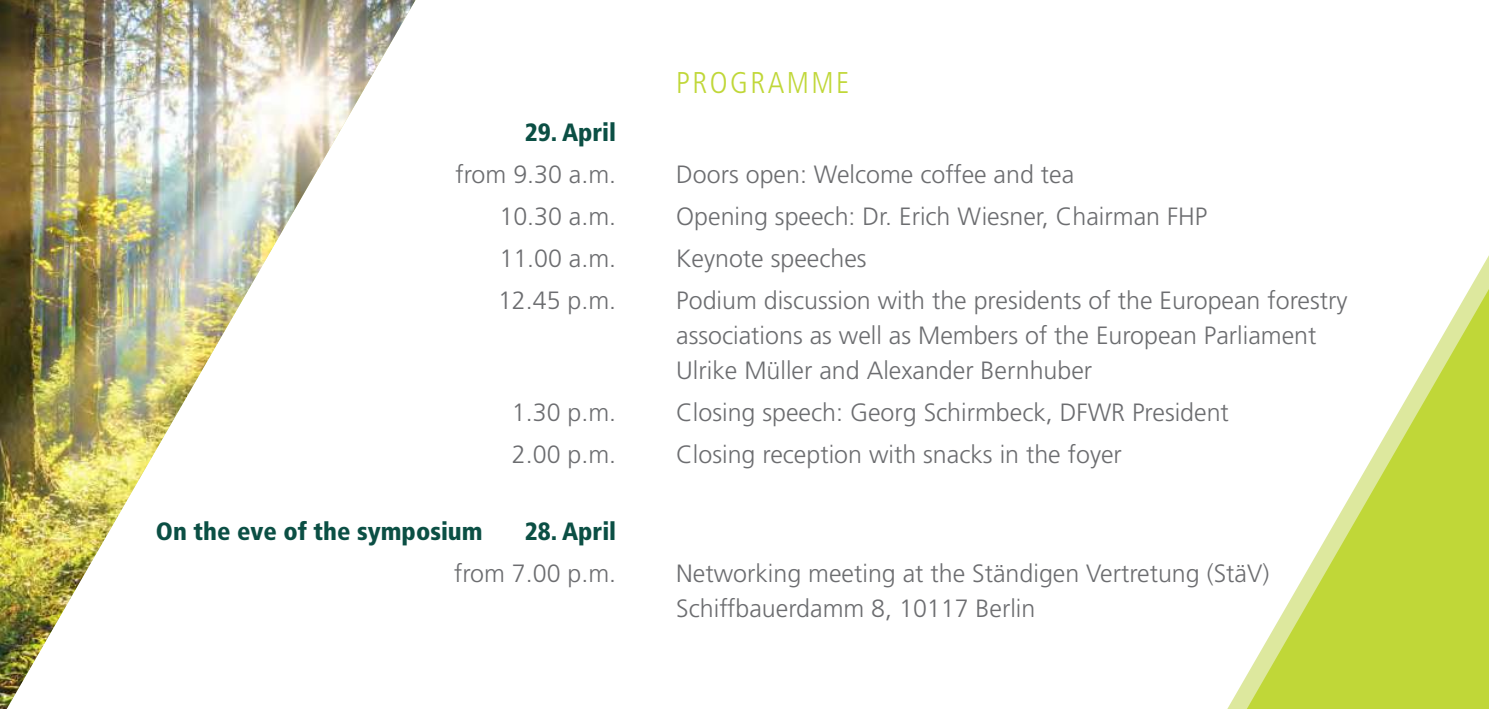
<style>
.page{position:relative;width:1489px;height:709px;background:#fff}
.page>*{position:absolute;margin:0;border:0;box-sizing:border-box;transform-origin:0 0}
.t1{font:300 condensed 30px "Frutiger";letter-spacing:.08em;color:#c0d738}
.t2{font:300 25px/35px "Frutiger";color:#6c6d70}
.t3{font:900 condensed 25px "Frutiger";color:#0b4f44}
</style>
<div class="page">
<svg style="left:1227px;top:257px;width:261px;height:452px"></svg>
<svg style="left:1246px;top:289px;width:242px;height:420px"></svg>
<img style="left:0;top:0;width:415px;height:709px">
<p class="t1" style="left:676px;top:66px;width:175px">PROGRAMME</p>
<p class="t3" style="left:525px;top:117px;width:93px">29. April</p>
<p class="t2" style="left:455px;top:156px;width:162px">from 9.30 a.m.</p>
<p class="t2" style="left:676px;top:156px;width:399px">Doors open: Welcome coffee and tea</p>
<p class="t2" style="left:499px;top:198px;width:118px">10.30 a.m.</p>
<p class="t2" style="left:676px;top:198px;width:532px">Opening speech: Dr. Erich Wiesner, Chairman FHP</p>
<p class="t2" style="left:499px;top:240px;width:118px">11.00 a.m.</p>
<p class="t2" style="left:676px;top:240px;width:192px">Keynote speeches</p>
<p class="t2" style="left:498px;top:283px;width:120px">12.45 p.m.</p>
<p class="t2" style="left:676px;top:283px;width:673px">Podium discussion with the presidents of the European forestry associations as well as Members of the European Parliament<br>Ulrike Müller and Alexander Bernhuber</p>
<p class="t2" style="left:512px;top:395px;width:106px">1.30 p.m.</p>
<p class="t2" style="left:676px;top:395px;width:554px">Closing speech: Georg Schirmbeck, DFWR President</p>
<p class="t2" style="left:512px;top:437px;width:106px">2.00 p.m.</p>
<p class="t2" style="left:676px;top:437px;width:447px">Closing reception with snacks in the foyer</p>
<p class="t3" style="left:156px;top:516px;width:328px">On the eve of the symposium</p>
<p class="t3" style="left:525px;top:516px;width:93px">28. April</p>
<p class="t2" style="left:454px;top:556px;width:164px">from 7.00 p.m.</p>
<p class="t2" style="left:676px;top:556px;width:594px">Networking meeting at the Ständigen Vertretung (StäV)<br>Schiffbauerdamm 8, 10117 Berlin</p>
</div>
